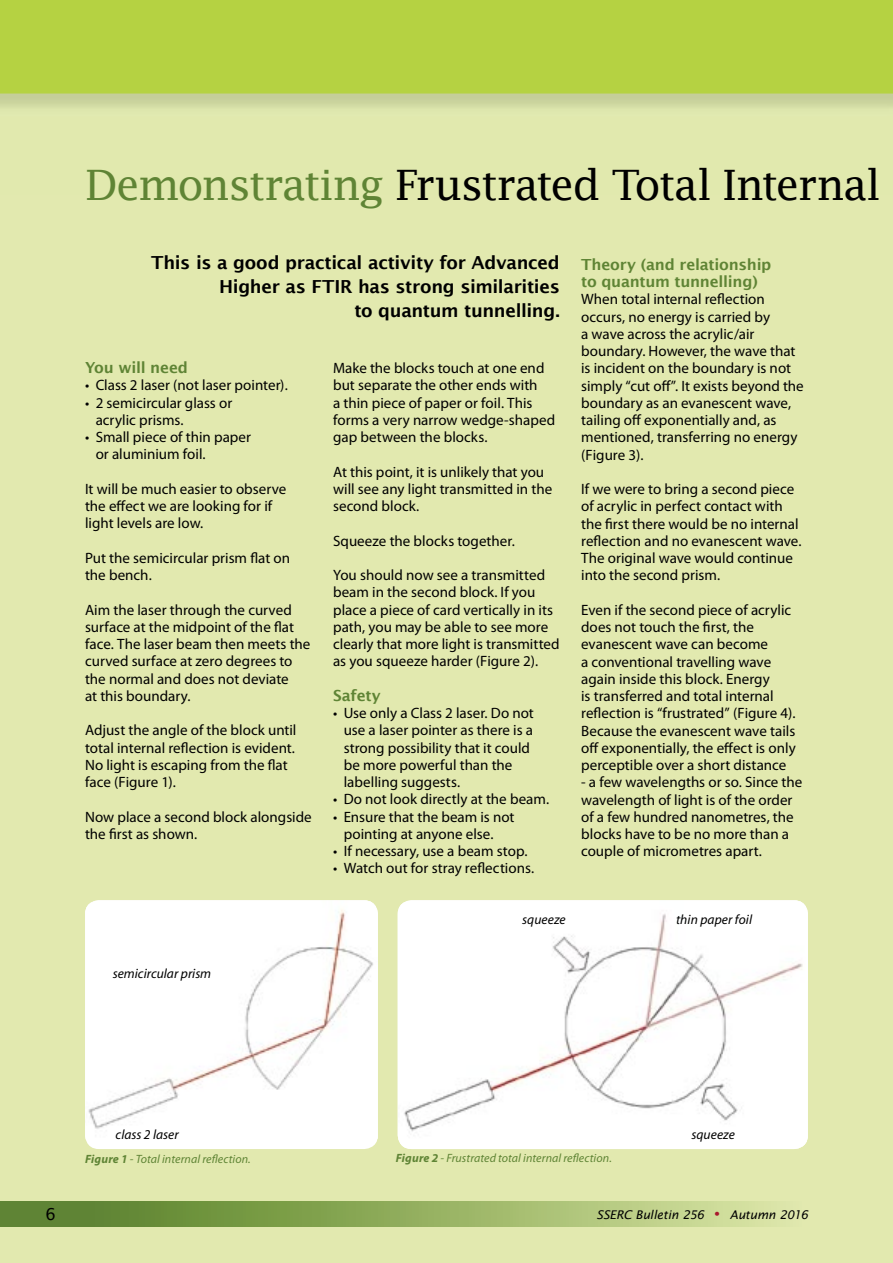
<style>
.page{position:relative;width:893px;height:1263px;background:#fff}
.page>*{position:absolute;margin:0;border:0;box-sizing:border-box;transform-origin:0 0}
.t1{font:42px "Lucida Fax";letter-spacing:-.035em;color:#000}
.t2{font:600 18px/24px "Lucida Sans";letter-spacing:-.02em;color:#000;text-align:right}
.t3{font:16.5px "Lucida Sans";color:#000}
.t4{font:600 15.3px/17.2px "Lucida Sans";letter-spacing:-.015em;color:#5f8435}
.t5{font:15px/17.2px "Myriad Pro";color:#000}
.t6{font:italic 13.5px "Myriad";letter-spacing:.005em;color:#000}
.t7{font:italic 12px "Myriad Pro";letter-spacing:.005em;color:#5f8435}
.t8{font:italic 12px "Lucida Sans";letter-spacing:-.01em;color:#000}
.s1{color:#5f8435}
.s2{font-weight:700}
.s3{font-style:normal;font-size:28.5px;color:#a9192d}
</style>
<div class="page">
<div style="left:0;top:94px;width:893px;height:1169px;background:#e2e9af"></div>
<svg style="left:0;top:0;width:893px;height:108px;background:#b7d24e"></svg>
<svg style="left:0;top:1201px;width:764px;height:26px;background:#90ac5d"></svg>
<div style="left:85px;top:900px;width:293px;height:249px;background:#fff;border-radius:14px"></div>
<img style="left:85px;top:900px;width:293px;height:239px">
<img style="left:398px;top:900px;width:410px;height:249px">
<h1 class="t1" style="left:85px;top:161px;width:797px"><span class="s1">Demonstrating</span> Frustrated Total Internal</h1>
<p class="t2" style="left:151px;top:250px;width:410px">This is a good practical activity for Advanced<br>Higher as FTIR has strong similarities<br>to quantum tunnelling.</p>
<p class="t4" style="left:85px;top:359px;width:105px">You will need</p>
<p class="t5" style="left:85px;top:377px;width:204px">• Class 2 laser (not laser pointer).</p>
<p class="t5" style="left:96px;top:394px;width:138px;text-indent:-11px">• 2 semicircular glass or acrylic prisms.</p>
<p class="t5" style="left:96px;top:429px;width:157px;text-indent:-11px">• Small piece of thin paper or aluminium foil.</p>
<p class="t5" style="left:85px;top:480px;width:203px">It will be much easier to observe the effect we are looking for if light levels are low.</p>
<p class="t5" style="left:85px;top:549px;width:207px">Put the semicircular prism flat on the bench.</p>
<p class="t5" style="left:85px;top:601px;width:227px">Aim the laser through the curved surface at the midpoint of the flat face. The laser beam then meets the curved surface at zero degrees to the normal and does not deviate<br>at this boundary.</p>
<p class="t5" style="left:85px;top:722px;width:213px">Adjust the angle of the block until total internal reflection is evident.<br>No light is escaping from the flat face (Figure 1).</p>
<p class="t5" style="left:85px;top:808px;width:228px">Now place a second block alongside the first as shown.</p>
<p class="t5" style="left:333px;top:360px;width:224px">Make the blocks touch at one end but separate the other ends with<br>a thin piece of paper or foil. This forms a very narrow wedge-shaped gap between the blocks.</p>
<p class="t5" style="left:333px;top:463px;width:221px">At this point, it is unlikely that you will see any light transmitted in the second block.</p>
<p class="t5" style="left:333px;top:532px;width:183px">Squeeze the blocks together.</p>
<p class="t5" style="left:333px;top:567px;width:228px">You should now see a transmitted beam in the second block. If you place a piece of card vertically in its path, you may be able to see more clearly that more light is transmitted as you squeeze harder (Figure 2).</p>
<p class="t4" style="left:333px;top:687px;width:49px">Safety</p>
<p class="t5" style="left:344px;top:705px;width:192px;text-indent:-11px">• Use only a Class 2 laser. Do not use a laser pointer as there is a strong possibility that it could be more powerful than the labelling suggests.</p>
<p class="t5" style="left:333px;top:791px;width:217px">• Do not look directly at the beam.</p>
<p class="t5" style="left:344px;top:808px;width:172px;text-indent:-11px">• Ensure that the beam is not pointing at anyone else.</p>
<p class="t5" style="left:333px;top:843px;width:196px">• If necessary, use a beam stop.</p>
<p class="t5" style="left:333px;top:860px;width:203px">• Watch out for stray reflections.</p>
<p class="t4" style="left:581px;top:256px;width:192px">Theory (and relationship to quantum tunnelling)</p>
<p class="t5" style="left:581px;top:291px;width:224px">When total internal reflection occurs, no energy is carried by<br>a wave across the acrylic/air boundary. However, the wave that is incident on the boundary is not simply “cut off”. It exists beyond the boundary as an evanescent wave, tailing off exponentially and, as mentioned, transferring no energy (Figure 3).</p>
<p class="t5" style="left:581px;top:481px;width:222px">If we were to bring a second piece of acrylic in perfect contact with the first there would be no internal reflection and no evanescent wave.<br>The original wave would continue into the second prism.</p>
<p class="t5" style="left:581px;top:601px;width:216px">Even if the second piece of acrylic does not touch the first, the evanescent wave can become<br>a conventional travelling wave again inside this block. Energy<br>is transferred and total internal reflection is “frustrated” (Figure 4).<br>Because the evanescent wave tails off exponentially, the effect is only perceptible over a short distance</p>
<p class="t5" style="left:581px;top:774px;width:223px">- a few wavelengths or so. Since the wavelength of light is of the order of a few hundred nanometres, the blocks have to be no more than a couple of micrometres apart.</p>
<p class="t6" style="left:113px;top:966px;width:100px">semicircular prism</p>
<p class="t6" style="left:116px;top:1127px;width:65px">class 2 laser</p>
<p class="t7" style="left:85px;top:1152px;width:167px"><span class="s2">Figure 1</span> - Total internal reflection.</p>
<p class="t6" style="left:522px;top:913px;width:45px">squeeze</p>
<p class="t6" style="left:676px;top:913px;width:78px">thin paper foil</p>
<p class="t7" style="left:396px;top:1152px;width:218px"><span class="s2">Figure 2</span> - Frustrated total internal reflection.</p>
<p class="t6" style="left:691px;top:1127px;width:45px">squeeze</p>
<p class="t3" style="left:46px;top:1204px;width:12px">6</p>
<p class="t8" style="left:596px;top:1208px;width:213px">SSERC Bulletin 256 <span class="s3">•</span> Autumn 2016</p>
</div>
